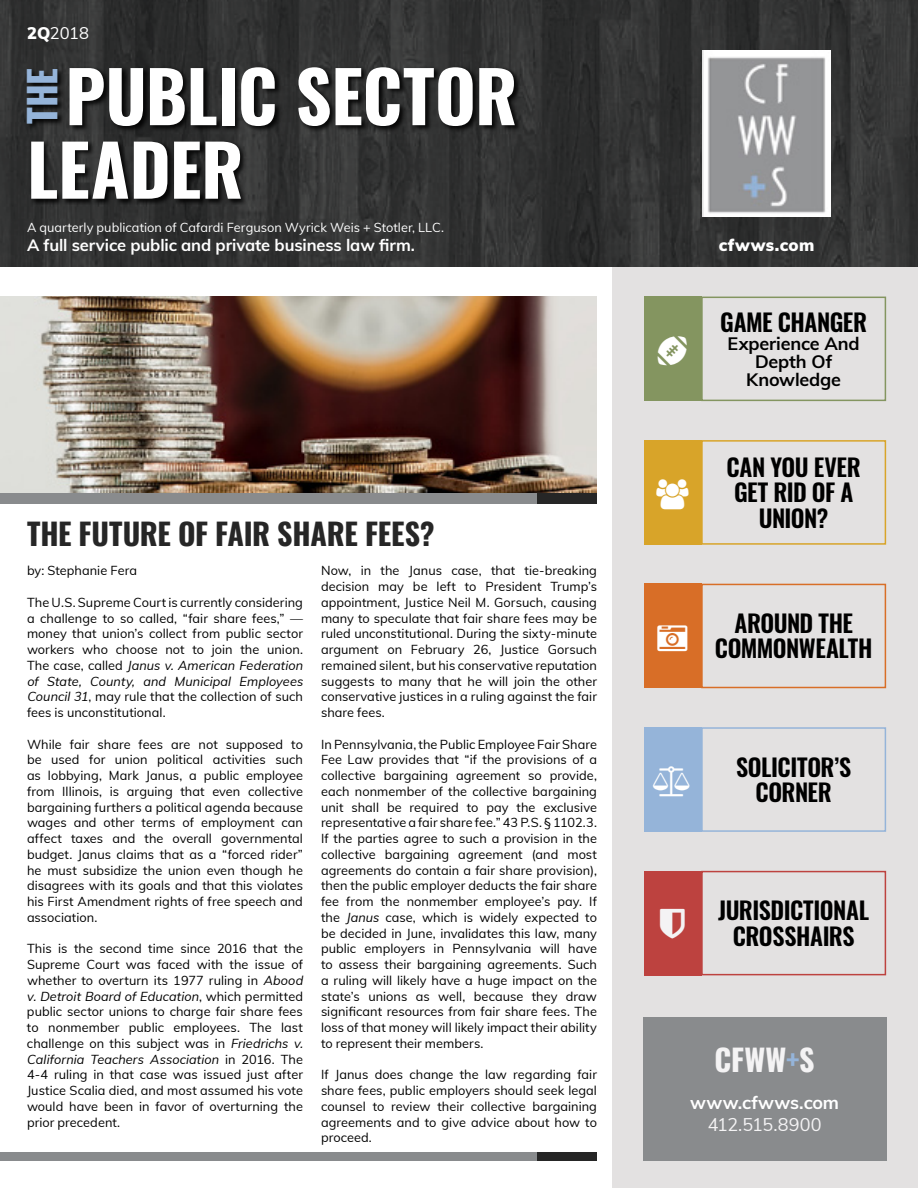
<style>
.page{position:relative;width:918px;height:1188px;background:#fff}
.page>*{position:absolute;margin:0;border:0;box-sizing:border-box;transform-origin:0 0}
.t1{font:700 70.5px/73.5px "Oswald";letter-spacing:-.005em;color:#fff}
.t2{font:700 37.5px "Oswald";color:#95b4d9}
.t3{font:700 30px "Oswald";letter-spacing:-.005em;color:#262626}
.t4{font:700 30px "Oswald";color:#f4f3f4}
.t5{font:600 24px/25.5px "Oswald";letter-spacing:-.02em;color:#000;text-align:center}
.t6{font:700 18px/18px "Muli";letter-spacing:-.01em;color:#000;text-align:center}
.t7{font:700 18px "Muli";letter-spacing:.015em;color:#fff}
.t8{font:18px "Muli";letter-spacing:-.025em;color:#f4f3f4}
.t9{font:700 16.5px "Muli";letter-spacing:-.005em;color:#fff}
.t10{font:900 16.5px "Muli";letter-spacing:.025em;color:#fff}
.t11{font:16.5px "Muli";color:#fff}
.t12{font:12.75px/15.8px "Muli";letter-spacing:.005em;color:#000;text-align:justify}
.t13{font:12.75px "Muli";letter-spacing:.005em;color:#fff}
.s1{font-weight:900}
.s2{font-style:italic}
.s3{color:#95b4d9}
</style>
<div class="page">
<div style="left:612px;top:251px;width:306px;height:937px;background:#e3e1e1"></div>
<img style="left:0;top:0;width:918px;height:267px">
<img style="left:703px;top:50px;width:127px;height:167px">
<div style="left:30px;top:65px;width:492px;height:140px;background:#000;opacity:.85"></div>
<div style="left:27px;top:68px;width:37px;height:62px;background:#000;opacity:.85"></div>
<img style="left:0;top:297px;width:596px;height:196px">
<div style="left:0;top:493px;width:537px;height:10px;background:#898b8d"></div>
<div style="left:537px;top:493px;width:59px;height:10px;background:#262626"></div>
<div style="left:701px;top:871px;width:185px;height:104px;border:2px solid #bd423f"></div>
<div style="left:644px;top:871px;width:57px;height:104px;background:#bd423f"></div>
<div style="left:701px;top:727px;width:185px;height:105px;border:2px solid #95b4d9"></div>
<div style="left:644px;top:727px;width:57px;height:105px;background:#95b4d9"></div>
<div style="left:701px;top:440px;width:185px;height:105px;border:2px solid #d8a429"></div>
<div style="left:644px;top:440px;width:57px;height:105px;background:#d8a429"></div>
<div style="left:701px;top:584px;width:185px;height:104px;border:2px solid #d86e27"></div>
<div style="left:644px;top:584px;width:57px;height:104px;background:#d86e27"></div>
<div style="left:701px;top:297px;width:185px;height:104px;border:2px solid #849560"></div>
<div style="left:644px;top:297px;width:57px;height:104px;background:#849560"></div>
<div style="left:0;top:1153px;width:538px;height:8px;background:#898b8d"></div>
<div style="left:538px;top:1153px;width:59px;height:8px;background:#262626"></div>
<div style="left:643px;top:1018px;width:243px;height:143px;background:#898b8d"></div>
<p class="t11" style="left:27px;top:21px;width:64px"><span class="s1">2Q</span>2018</p>
<h1 class="t1" style="left:27px;top:64px;width:492px;text-indent:38px">PUBLIC SECTOR<br>LEADER</h1>
<h2 class="t2" style="left:22px;top:124px;width:58px;rotate:-90deg">THE</h2>
<p class="t13" style="left:27px;top:218px;width:419px">A quarterly publication of Cafardi Ferguson Wyrick Weis + Stotler, LLC.</p>
<p class="t9" style="left:27px;top:233px;width:390px">A full service public and private business law firm.</p>
<h3 class="t3" style="left:27px;top:518px;width:409px">THE FUTURE OF FAIR SHARE FEES?</h3>
<p class="t12" style="left:27px;top:562px;width:112px">by: Stephanie Fera</p>
<p class="t12" style="left:27px;top:594px;width:279px">The U.S. Supreme Court is currently considering a challenge to so called, “fair share fees,” — money that union’s collect from public sector workers who choose not to join the union.<br>The case, called <span class="s2">Janus v. American Federation of State, County, and Municipal Employees Council 31</span>, may rule that the collection of such fees is unconstitutional.</p>
<p class="t12" style="left:27px;top:736px;width:278px">While fair share fees are not supposed to be used for union political activities such as lobbying, Mark Janus, a public employee from Illinois, is arguing that even collective bargaining furthers a political agenda because wages and other terms of employment can affect taxes and the overall governmental budget. Janus claims that as a “forced rider” he must subsidize the union even though he disagrees with its goals and that this violates his First Amendment rights of free speech and association.</p>
<p class="t12" style="left:27px;top:940px;width:279px;text-align:left">This is the second time since 2016 that the Supreme Court was faced with the issue of whether to overturn its 1977 ruling in <span class="s2">Abood v. Detroit Board of Education</span>, which permitted public sector unions to charge fair share fees to nonmember public employees. The last challenge on this subject was in <span class="s2">Friedrichs v.<br>California Teachers Association</span> in 2016. The 4-4 ruling in that case was issued just after Justice Scalia died, and most assumed his vote would have been in favor of overturning the prior precedent.</p>
<p class="t12" style="left:321px;top:562px;width:278px">Now, in the Janus case, that tie-breaking decision may be left to President Trump’s appointment, Justice Neil M. Gorsuch, causing many to speculate that fair share fees may be ruled unconstitutional. During the sixty-minute argument on February 26, Justice Gorsuch remained silent, but his conservative reputation suggests to many that he will join the other conservative justices in a ruling against the fair share fees.</p>
<p class="t12" style="left:321px;top:736px;width:278px">In Pennsylvania, the Public Employee Fair Share Fee Law provides that “if the provisions of a collective bargaining agreement so provide, each nonmember of the collective bargaining unit shall be required to pay the exclusive representative a fair share fee.” 43 P.S. § 1102.3.<br>If the parties agree to such a provision in the collective bargaining agreement (and most agreements do contain a fair share provision), then the public employer deducts the fair share fee from the nonmember employee’s pay. If the <span class="s2">Janus</span> case, which is widely expected to be decided in June, invalidates this law, many public employers in Pennsylvania will have to assess their bargaining agreements. Such a ruling will likely have a huge impact on the state’s unions as well, because they draw significant resources from fair share fees. The loss of that money will likely impact their ability to represent their members.</p>
<p class="t12" style="left:321px;top:1066px;width:277px">If Janus does change the law regarding fair share fees, public employers should seek legal counsel to review their collective bargaining agreements and to give advice about how to proceed.</p>
<p class="t10" style="left:719px;top:233px;width:97px">cfwws.com</p>
<h3 class="t5" style="left:720px;top:311px;width:149px">GAME CHANGER</h3>
<h3 class="t6" style="left:728px;top:333px;width:134px">Experience And<br>Depth Of<br>Knowledge</h3>
<h3 class="t5" style="left:727px;top:456px;width:136px">CAN YOU EVER<br>GET RID OF A<br>UNION?</h3>
<h3 class="t5" style="left:715px;top:612px;width:159px">AROUND THE<br>COMMONWEALTH</h3>
<h3 class="t5" style="left:736px;top:755px;width:117px">SOLICITOR’S<br>CORNER</h3>
<h3 class="t5" style="left:718px;top:899px;width:152px">JURISDICTIONAL<br>CROSSHAIRS</h3>
<h3 class="t4" style="left:715px;top:1044px;width:102px">CFWW<span class="s3">+</span>S</h3>
<h3 class="t7" style="left:690px;top:1090px;width:151px">www.cfwws.com</h3>
<h3 class="t8" style="left:708px;top:1111px;width:115px">412.515.8900</h3>
</div>
